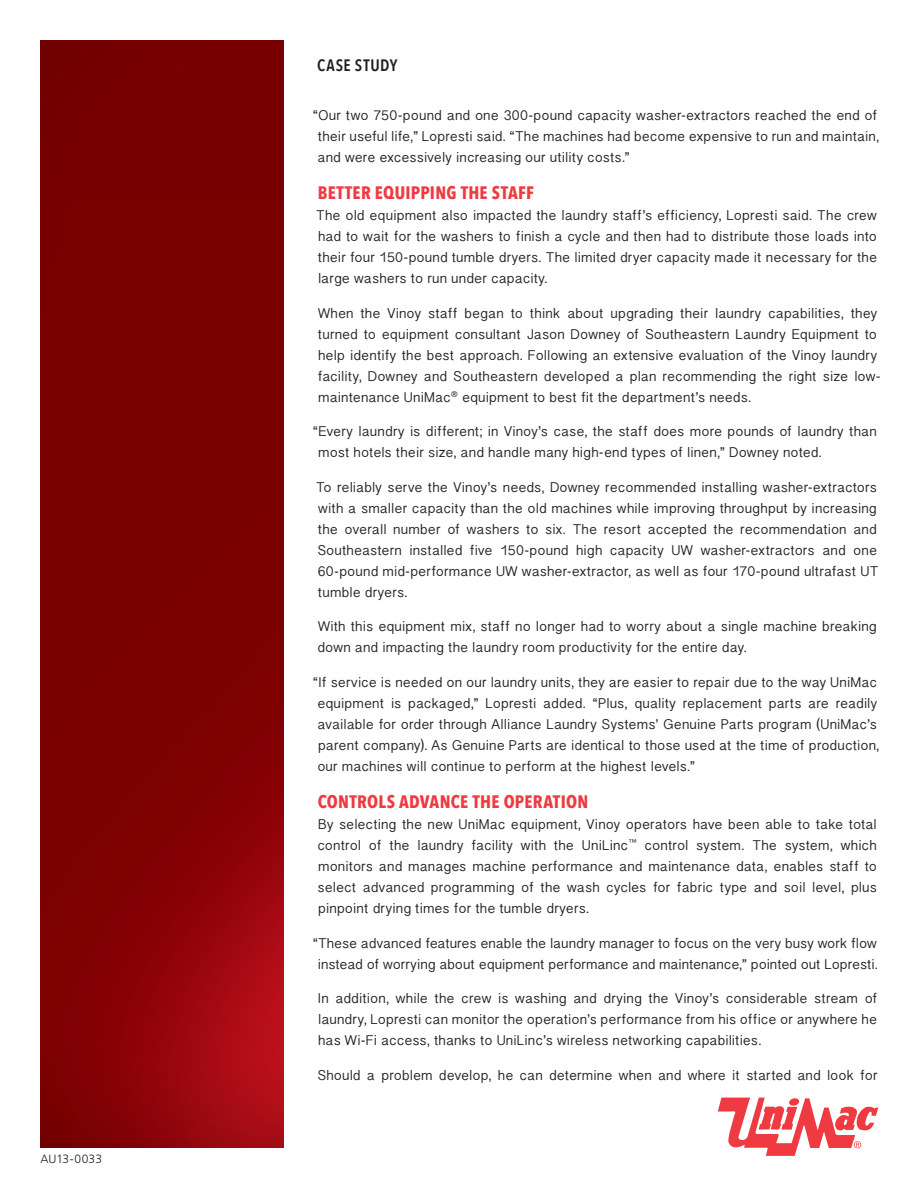
<style>
.page{position:relative;width:918px;height:1188px;background:#fff}
.page>*{position:absolute;margin:0;border:0;box-sizing:border-box;transform-origin:0 0}
.t1{font:700 18px "Avenir Next Condensed";letter-spacing:.015em;color:#ee3a40}
.t2{font:600 16.5px "Avenir Next Condensed";letter-spacing:.045em;color:#231f20}
.t3{font:14.25px/21px "Gujarati Sangam MN";letter-spacing:.015em;color:#231f20}
.t4{font:300 12px "Frutiger";letter-spacing:.005em;color:#231f20}
</style>
<div class="page">
<img style="left:40px;top:40px;width:244px;height:1108px">
<svg style="left:718px;top:1098px;width:160px;height:58px"></svg>
<p class="t4" style="left:40px;top:1152px;width:63px">AU13-0033</p>
<p class="t2" style="left:317px;top:55px;width:82px">CASE STUDY</p>
<p class="t3" style="left:318px;top:104px;width:563px;text-indent:-5px">“Our two 750-pound and one 300-pound capacity washer-extractors reached the end of their useful life,” Lopresti said. “The machines had become expensive to run and maintain, and were excessively increasing our utility costs.”</p>
<p class="t1" style="left:318px;top:182px;width:217px">BETTER EQUIPPING THE STAFF</p>
<p class="t3" style="left:316px;top:205px;width:563px;text-align:justify">The old equipment also impacted the laundry staff’s efficiency, Lopresti said. The crew had to wait for the washers to finish a cycle and then had to distribute those loads into their four 150-pound tumble dryers. The limited dryer capacity made it necessary for the large washers to run under capacity.</p>
<p class="t3" style="left:318px;top:302px;width:564px">When the Vinoy staff began to think about upgrading their laundry capabilities, they turned to equipment consultant Jason Downey of Southeastern Laundry Equipment to help identify the best approach. Following an extensive evaluation of the Vinoy laundry facility, Downey and Southeastern developed a plan recommending the right size low&shy;maintenance UniMac<sup>®</sup> equipment to best fit the department’s needs.</p>
<p class="t3" style="left:318px;top:421px;width:560px;text-indent:-5px">“Every laundry is different; in Vinoy’s case, the staff does more pounds of laundry than most hotels their size, and handle many high-end types of linen,” Downey noted.</p>
<p class="t3" style="left:316px;top:476px;width:564px">To reliably serve the Vinoy’s needs, Downey recommended installing washer-extractors with a smaller capacity than the old machines while improving throughput by increasing the overall number of washers to six. The resort accepted the recommendation and Southeastern installed five 150-pound high capacity UW washer-extractors and one 60-pound mid-performance UW washer-extractor, as well as four 170-pound ultrafast UT tumble dryers.</p>
<p class="t3" style="left:317px;top:616px;width:561px">With this equipment mix, staff no longer had to worry about a single machine breaking down and impacting the laundry room productivity for the entire day.</p>
<p class="t3" style="left:317px;top:671px;width:563px;text-indent:-5px">“If service is needed on our laundry units, they are easier to repair due to the way UniMac equipment is packaged,” Lopresti added. “Plus, quality replacement parts are readily available for order through Alliance Laundry Systems’ Genuine Parts program (UniMac’s parent company). As Genuine Parts are identical to those used at the time of production, our machines will continue to perform at the highest levels.”</p>
<p class="t1" style="left:318px;top:791px;width:272px">CONTROLS ADVANCE THE OPERATION</p>
<p class="t3" style="left:317px;top:814px;width:561px;text-align:justify">By selecting the new UniMac equipment, Vinoy operators have been able to take total control of the laundry facility with the UniLinc<sup>™</sup> control system. The system, which monitors and manages machine performance and maintenance data, enables staff to select advanced programming of the wash cycles for fabric type and soil level, plus pinpoint drying times for the tumble dryers.</p>
<p class="t3" style="left:313px;top:932px;width:566px;text-align:center">“These advanced features enable the laundry manager to focus on the very busy work flow instead of worrying about equipment performance and maintenance,” pointed out Lopresti.</p>
<p class="t3" style="left:318px;top:988px;width:561px;text-align:justify">In addition, while the crew is washing and drying the Vinoy’s considerable stream of laundry, Lopresti can monitor the operation’s performance from his office or anywhere he has Wi-Fi access, thanks to UniLinc’s wireless networking capabilities.</p>
<p class="t3" style="left:317px;top:1064px;width:562px">Should a problem develop, he can determine when and where it started and look for</p>
</div>
